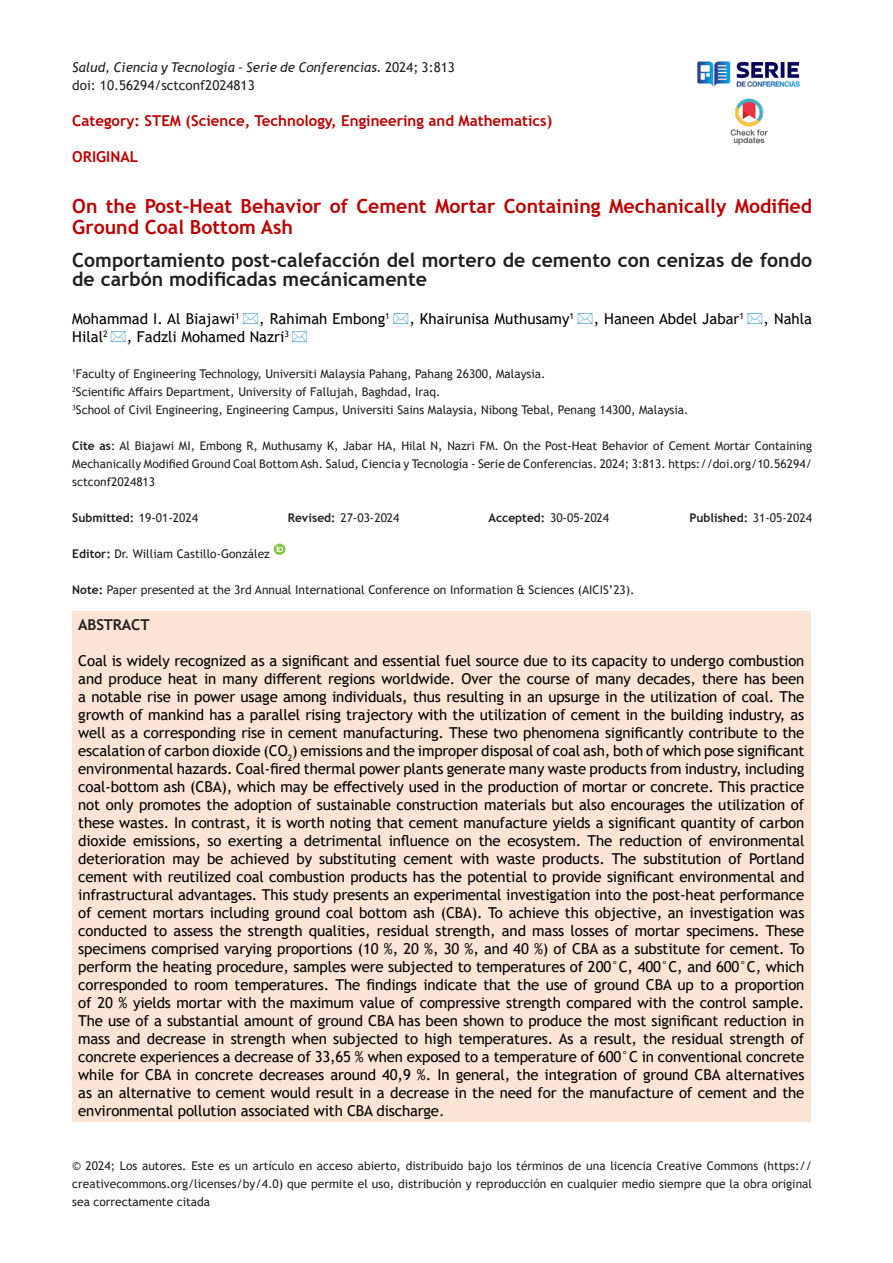
<style>
.page{position:relative;width:893px;height:1263px;background:#fff}
.page>*{position:absolute;margin:0;border:0;box-sizing:border-box;transform-origin:0 0}
.t1{font:700 19.5px/19.5px "Trebuchet MS";color:#231f20}
.t2{font:700 19.5px/21px "Trebuchet MS";color:#be0000}
.Body_Text{font:15px/18px "Trebuchet MS";color:#000;text-align:justify}
.t3{font:700 15px "Trebuchet MS";color:#be0000}
.Body_Text-2{font:700 15px "Trebuchet MS";letter-spacing:-.01em;color:#231f20}
.t4{font:italic 13.5px "Trebuchet MS";color:#231f20}
.t5{font:13.5px "Trebuchet MS";color:#231f20}
.t6{font:12px/18px "Trebuchet MS";color:#231f20;text-align:justify}
.t7{font:700 12px "Trebuchet MS";color:#231f20}
.s1{font-style:normal}
.s2{font-weight:700}
.s3{font-weight:400}
.s4{color:#231f20}
</style>
<div class="page">
<img style="left:697px;top:61px;width:103px;height:26px">
<img style="left:730px;top:98px;width:38px;height:47px">
<div style="left:72px;top:612px;width:739px;height:510px;background:#fbe4d5"></div>
<svg style="left:274px;top:544px;width:12px;height:11px"></svg>
<p class="t4" style="left:72px;top:59px;width:384px">Salud, Ciencia y Tecnología – Serie de Conferencias. <span class="s1">2024; 3:813</span></p>
<p class="t5" style="left:72px;top:77px;width:184px">doi: 10.56294/sctconf2024813</p>
<p class="t3" style="left:72px;top:111px;width:481px">Category: STEM (Science, Technology, Engineering and Mathematics)</p>
<p class="t3" style="left:72px;top:147px;width:67px">ORIGINAL</p>
<p class="t2" style="left:72px;top:195px;width:741px">On the Post-Heat Behavior of Cement Mortar Containing Mechanically Modified<br>Ground Coal Bottom Ash</p>
<p class="t1" style="left:72px;top:250px;width:741px">Comportamiento post-calefacción del mortero de cemento con cenizas de fondo de carbón modificadas mecánicamente</p>
<p class="Body_Text" style="left:72px;top:310px;width:169px">Mohammad I. Al Biajawi<sup>1</sup></p>
<p class="Body_Text" style="left:259px;top:310px;width:132px">, Rahimah Embong<sup>1</sup></p>
<p class="Body_Text" style="left:409px;top:310px;width:166px">, Khairunisa Muthusamy<sup>1</sup></p>
<p class="Body_Text" style="left:594px;top:310px;width:152px">, Haneen Abdel Jabar<sup>1</sup></p>
<p class="Body_Text" style="left:763px;top:310px;width:50px">, Nahla</p>
<p class="Body_Text" style="left:72px;top:328px;width:37px">Hilal<sup>2</sup></p>
<p class="Body_Text" style="left:127px;top:328px;width:164px">, Fadzli Mohamed Nazri<sup>3</sup></p>
<p class="t6" style="left:72px;top:365px;width:475px"><sup>1</sup>Faculty of Engineering Technology, Universiti Malaysia Pahang, Pahang 26300, Malaysia.</p>
<p class="t6" style="left:72px;top:383px;width:370px"><sup>2</sup>Scientific Affairs Department, University of Fallujah, Baghdad, Iraq.</p>
<p class="t6" style="left:72px;top:401px;width:618px"><sup>3</sup>School of Civil Engineering, Engineering Campus, Universiti Sains Malaysia, Nibong Tebal, Penang 14300, Malaysia.</p>
<p class="t6" style="left:72px;top:437px;width:741px"><span class="s2">Cite as</span>: Al Biajawi MI, Embong R, Muthusamy K, Jabar HA, Hilal N, Nazri FM. On the Post-Heat Behavior of Cement Mortar Containing Mechanically Modified Ground Coal Bottom Ash. Salud, Ciencia y Tecnología - Serie de Conferencias. 2024; 3:813. https://doi.org/10.56294/ sctconf2024813</p>
<p class="t7" style="left:72px;top:510px;width:127px">Submitted: <span class="s3">19-01-2024</span></p>
<p class="t6" style="left:288px;top:509px;width:113px"><span class="s2">Revised:</span> 27-03-2024</p>
<p class="t6" style="left:488px;top:509px;width:122px"><span class="s2">Accepted:</span> 30-05-2024</p>
<p class="t7" style="left:689px;top:510px;width:124px">Published: <span class="s3">31-05-2024</span></p>
<p class="t6" style="left:72px;top:545px;width:199px"><span class="s2">Editor:</span> Dr. William Castillo-González</p>
<p class="t6" style="left:72px;top:581px;width:564px"><span class="s2">Note:</span> Paper presented at the 3rd Annual International Conference on Information &amp; Sciences (AICIS’23).</p>
<p class="Body_Text-2" style="left:78px;top:615px;width:73px">ABSTRACT</p>
<p class="Body_Text" style="left:78px;top:652px;width:728px">Coal is widely recognized as a significant and essential fuel source due to its capacity to undergo combustion and produce heat in many different regions worldwide. Over the course of many decades, there has been a notable rise in power usage among individuals, thus resulting in an upsurge in the utilization of coal. The growth of mankind has a parallel rising trajectory with the utilization of cement in the building industry, as well as a corresponding rise in cement manufacturing. These two phenomena significantly contribute to the escalation of carbon dioxide (CO<sub>2</sub>) emissions and the improper disposal of coal ash, both of which pose significant environmental hazards. Coal-fired thermal power plants generate many waste products from industry, including coal-bottom ash (CBA), which may be effectively used in the production of mortar or concrete. This practice not only promotes the adoption of sustainable construction materials but also encourages the utilization of these wastes. In contrast, it is worth noting that cement manufacture yields a significant quantity of carbon dioxide emissions, so exerting a detrimental influence on the ecosystem. The reduction of environmental deterioration may be achieved by substituting cement with waste products. The substitution of Portland cement with reutilized coal combustion products has the potential to provide significant environmental and infrastructural advantages. This study presents an experimental investigation into the post-heat performance of cement mortars including ground coal bottom ash (CBA). To achieve this objective, an investigation was conducted to assess the strength qualities, residual strength, and mass losses of mortar specimens. These specimens comprised varying proportions (10 %, 20 %, 30 %, and 40 %) of CBA as a substitute for cement. To perform the heating procedure, samples were subjected to temperatures of 200°C, 400°C, and 600°C, which corresponded to room temperatures. The findings indicate that the use of ground CBA up to a proportion of 20 % yields mortar with the maximum value of compressive strength compared with the control sample.<br>The use of a substantial amount of ground CBA has been shown to produce the most significant reduction in mass and decrease in strength when subjected to high temperatures. As a result, the residual strength of concrete experiences a decrease of 33,65 % when exposed to a temperature of 600°C in conventional concrete while for CBA in concrete decreases around 40,9 %. In general, the integration of ground CBA alternatives as an alternative to cement would result in a decrease in the need for the manufacture of cement and the environmental pollution associated with CBA discharge<span class="s4">.</span></p>
<p class="t6" style="left:72px;top:1157px;width:741px">© 2024; Los autores. Este es un artículo en acceso abierto, distribuido bajo los términos de una licencia Creative Commons (https:// creativecommons.org/licenses/by/4.0) que permite el uso, distribución y reproducción en cualquier medio siempre que la obra original sea correctamente citada</p>
</div>
